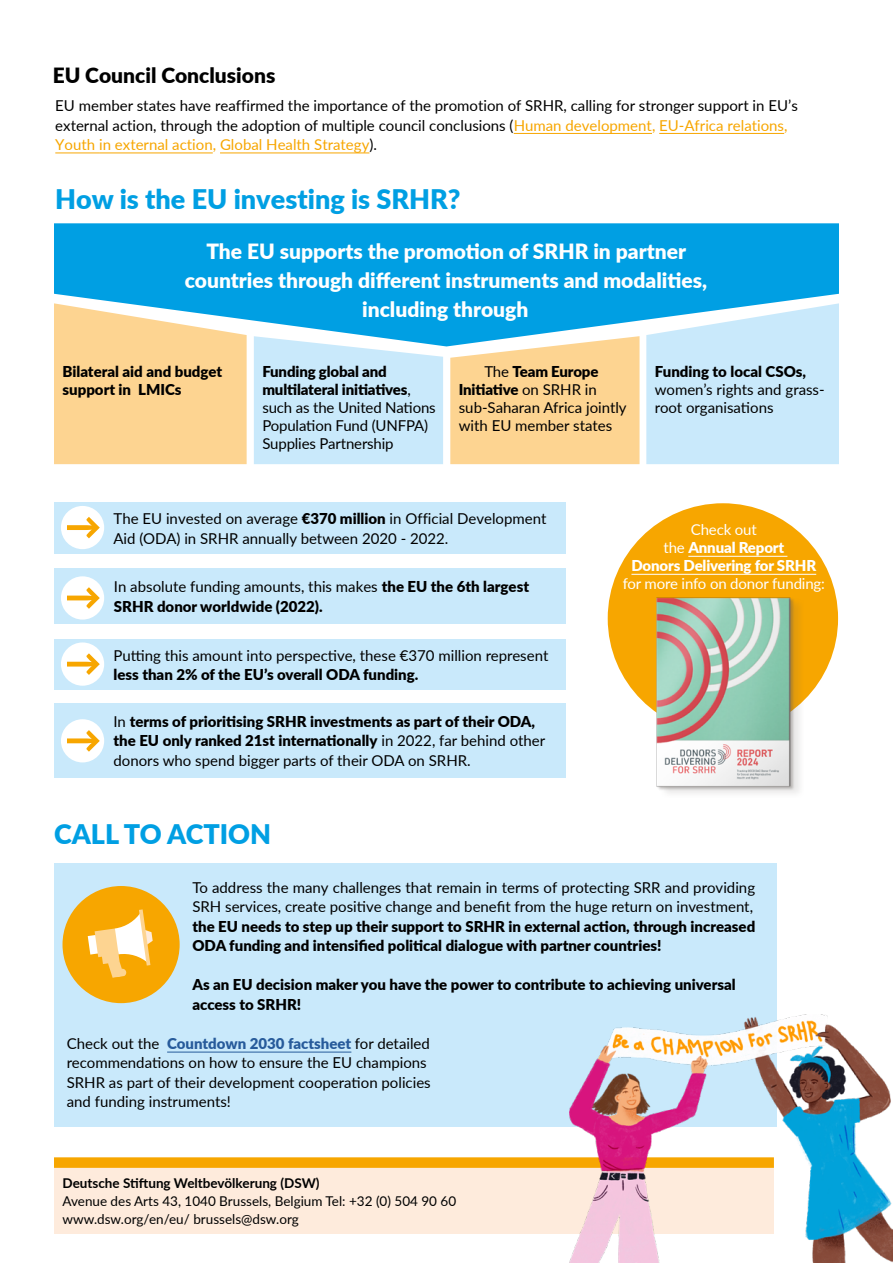
<style>
.page{position:relative;width:893px;height:1263px;background:#fff}
.page>*{position:absolute;margin:0;border:0;box-sizing:border-box;transform-origin:0 0}
.t1{font:900 27px "Lato";color:#009fe3}
.t2{font:900 21px/29.2px "Lato";color:#fff;text-align:center}
.t3{font:900 21px "Lato";color:#000}
.t4{font:15px/18px "Lato";color:#000}
.t5{font:900 15px/19.5px "Lato";color:#000}
.t6{font:900 15px/18px "Lato";letter-spacing:-.01em;color:#fff;text-align:center}
.t7{font:15px "Lato";letter-spacing:-.01em;color:#fff}
.t8{font:13.5px/18px "Lato";color:#000}
.t9{font:700 13.5px "Lato";color:#000}
.s1{color:#f7a600}
.s2{font-weight:900}
.s3{font-weight:400}
.s4{font-weight:900;color:#275b9b}
</style>
<div class="page">
<div style="left:608px;top:503px;width:230px;height:231px;background:#f7a600;border-radius:50%"></div>
<hr style="left:688px;top:556px;width:99px;height:1px;background:#fff">
<hr style="left:631px;top:574px;width:185px;height:1px;background:#fff">
<hr style="left:220px;top:153px;width:149px;height:1px;background:#f7a600">
<hr style="left:99px;top:153px;width:114px;height:1px;background:#f7a600">
<hr style="left:55px;top:153px;width:44px;height:1px;background:#f7a600">
<hr style="left:659px;top:133px;width:125px;height:1px;background:#f7a600">
<hr style="left:514px;top:133px;width:138px;height:1px;background:#f7a600">
<div style="left:54px;top:346px;width:193px;height:118px;background:#fdd491"></div>
<div style="left:254px;top:346px;width:189px;height:118px;background:#c9e9fb"></div>
<div style="left:450px;top:346px;width:189px;height:118px;background:#fdd491"></div>
<div style="left:646px;top:346px;width:193px;height:118px;background:#c9e9fb"></div>
<svg style="left:54px;top:223px;width:785px;height:123px;background:#33afe2"></svg>
<div style="left:54px;top:502px;width:512px;height:52px;background:#c9e9fb"></div>
<div style="left:54px;top:568px;width:512px;height:56px;background:#c9e9fb"></div>
<div style="left:54px;top:639px;width:512px;height:50px;background:#c9e9fb"></div>
<div style="left:54px;top:703px;width:512px;height:74px;background:#c9e9fb"></div>
<div style="left:54px;top:863px;width:722px;height:264px;background:#c9e9fb"></div>
<hr style="left:167px;top:1052px;width:184px;height:1px;background:#275b9b">
<div style="left:63px;top:886px;width:117px;height:117px;background:#f7a600;border-radius:50%"></div>
<svg style="left:88px;top:909px;width:65px;height:69px"></svg>
<div style="left:54px;top:1167px;width:720px;height:67px;background:#feebdc"></div>
<div style="left:54px;top:1157px;width:720px;height:11px;background:#f7a600"></div>
<img style="left:570px;top:1015px;width:323px;height:248px">
<div style="left:61px;top:506px;width:43px;height:43px;background:#fff;border-radius:50%"></div>
<svg style="left:67px;top:517px;width:33px;height:21px"></svg>
<div style="left:61px;top:576px;width:43px;height:44px;background:#fff;border-radius:50%"></div>
<svg style="left:67px;top:587px;width:33px;height:22px"></svg>
<div style="left:61px;top:642px;width:43px;height:44px;background:#fff;border-radius:50%"></div>
<svg style="left:67px;top:653px;width:33px;height:22px"></svg>
<div style="left:61px;top:719px;width:43px;height:43px;background:#fff;border-radius:50%"></div>
<svg style="left:67px;top:730px;width:33px;height:22px"></svg>
<img style="left:617px;top:597px;width:211px;height:196px">
<h2 class="t3" style="left:53px;top:60px;width:224px">EU Council Conclusions</h2>
<p class="t4" style="left:55px;top:96px;width:744px;line-height:19.5px">EU member states have reaffirmed the importance of the promotion of SRHR, calling for stronger support in EU’s external action, through the adoption of multiple council conclusions (<span class="s1">Human development, EU-Africa relations,<br>Youth in external action, Global Health Strategy</span>).</p>
<h1 class="t1" style="left:55px;top:179px;width:407px">How is the EU investing is SRHR?</h1>
<h2 class="t2" style="left:185px;top:236px;width:524px">The EU supports the promotion of SRHR in partner countries through different instruments and modalities, including through</h2>
<p class="t5" style="left:63px;top:361px;width:161px;line-height:18px">Bilateral aid and budget support in LMICs</p>
<p class="t4" style="left:262px;top:361px;width:175px"><span class="s2">Funding global and multilateral initiatives</span>, such as the United Nations<br>Population Fund (UNFPA)<br>Supplies Partnership</p>
<p class="t4" style="left:459px;top:361px;width:169px;text-indent:26px">The <span class="s2">Team Europe<br>Initiative</span> on SRHR in sub-Saharan Africa jointly with EU member states</p>
<p class="t5" style="left:655px;top:361px;width:153px">Funding to local CSOs,</p>
<p class="t4" style="left:655px;top:379px;width:171px">women’s rights and grass&shy;root organisations</p>
<p class="t4" style="left:114px;top:508px;width:434px;line-height:19.5px">The EU invested on average <span class="s2">€370 million</span> in Official Development<br>Aid (ODA) in SRHR annually between 2020 - 2022.</p>
<p class="t5" style="left:114px;top:576px;width:417px"><span class="s3">In absolute funding amounts, this makes</span> the EU the 6th largest<br>SRHR donor worldwide (2022).</p>
<p class="t4" style="left:114px;top:645px;width:436px">Putting this amount into perspective, these €370 million represent</p>
<p class="t5" style="left:114px;top:664px;width:306px">less than 2% of the EU’s overall ODA funding.</p>
<p class="t5" style="left:114px;top:711px;width:433px"><span class="s3">In</span> terms of prioritising SRHR investments as part of their ODA, the EU only ranked 21st internationally <span class="s3">in 2022, far behind other donors who spend bigger parts of their ODA on SRHR.</span></p>
<p class="t6" style="left:631px;top:520px;width:186px"><span class="s3">Check out<br>the</span> Annual Report<br>Donors Delivering for SRHR</p>
<p class="t7" style="left:623px;top:573px;width:204px">for more info on donor funding:</p>
<h1 class="t1" style="left:54px;top:814px;width:219px">CALL TO ACTION</h1>
<p class="t4" style="left:192px;top:877px;width:564px;line-height:19.5px">To address the many challenges that remain in terms of protecting SRR and providing<br>SRH services, create positive change and benefit from the huge return on investment,</p>
<p class="t5" style="left:192px;top:916px;width:564px">the EU needs to step up their support to SRHR in external action, through increased<br>ODA funding and intensified political dialogue with partner countries!</p>
<p class="t5" style="left:192px;top:974px;width:545px">As an EU decision maker you have the power to contribute to achieving universal access to SRHR!</p>
<p class="t4" style="left:67px;top:1033px;width:365px;line-height:19.5px">Check out the <span class="s4">Countdown 2030 factsheet</span> for detailed recommendations on how to ensure the EU champions SRHR as part of their development cooperation policies and funding instruments!</p>
<p class="t9" style="left:63px;top:1173px;width:259px">Deutsche Stiftung Weltbevölkerung (DSW)</p>
<p class="t8" style="left:63px;top:1191px;width:395px">Avenue des Arts 43, 1040 Brussels, Belgium Tel: +32 (0) 504 90 60 www.dsw.org/en/eu/ brussels@dsw.org</p>
</div>
